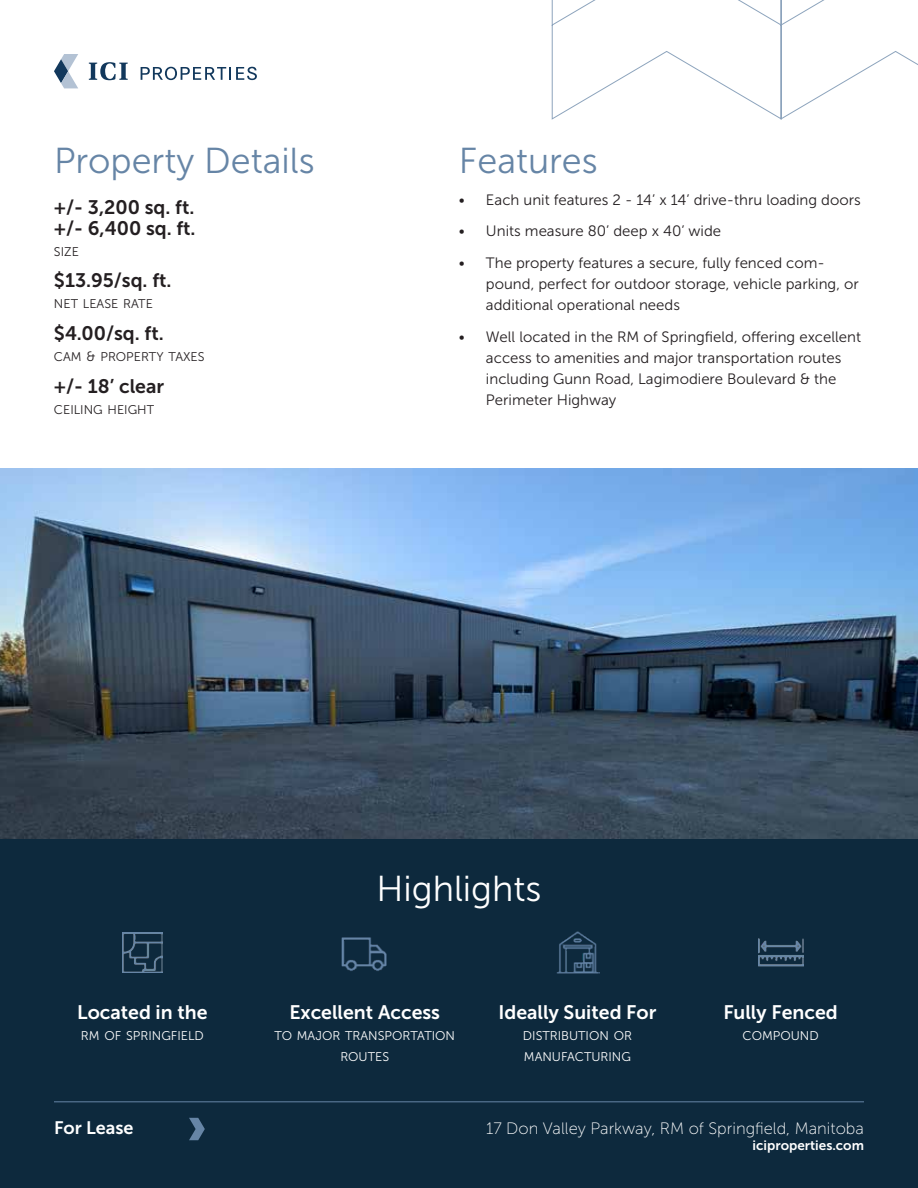
<style>
.page{position:relative;width:918px;height:1188px;background:#fff}
.page>*{position:absolute;margin:0;border:0;box-sizing:border-box;transform-origin:0 0}
.t1{font:36px "Museo Sans 300";color:#6685a6}
.t2{font:36px "Museo Sans 300";color:#fff}
.t3{font:19.5px/21px "Museo Sans 700";color:#241f21}
.t4{font:19.5px "Museo Sans 700";color:#fff}
.t5{font:18px "Museo Sans 700";color:#fff}
.t6{font:16.5px "Museo Sans 100";color:#fff}
.t7{font:15px/21px "Museo Sans 300";color:#241f21}
.t8{font:13.5px "Museo Sans 700";color:#fff}
.t9{font:12.6px/21px "Museo Sans 300";color:#fff;text-align:center}
.t10{font:12.6px "Museo Sans 300";color:#241f21}
.s1{font-size:13.5px}
</style>
<div class="page">
<div style="left:0;top:839px;width:918px;height:349px;background:#0d293d"></div>
<svg style="left:54px;top:54px;width:24px;height:34px"></svg>
<svg style="left:89px;top:62px;width:39px;height:18px"></svg>
<svg style="left:141px;top:67px;width:116px;height:13px"></svg>
<svg style="left:189px;top:1118px;width:16px;height:22px"></svg>
<hr style="left:54px;top:1102px;width:810px;height:1px;background:#6685a6">
<img style="left:0;top:469px;width:918px;height:370px">
<svg style="left:552px;top:0;width:366px;height:120px"></svg>
<h1 class="t1" style="left:54px;top:141px;width:262px">Property Details</h1>
<h2 class="t3" style="left:54px;top:196px;width:143px">+/- 3,200 sq. ft. +/- 6,400 sq. ft.</h2>
<p class="t10" style="left:54px;top:244px;width:26px">SIZE</p>
<h2 class="t3" style="left:54px;top:270px;width:119px">$13.95/sq. ft.</h2>
<p class="t10" style="left:54px;top:297px;width:100px">NET LEASE RATE</p>
<h2 class="t3" style="left:54px;top:323px;width:111px">$4.00/sq. ft.</h2>
<p class="t10" style="left:54px;top:350px;width:152px">CAM <span class="s1">&amp;</span> PROPERTY TAXES</p>
<h2 class="t3" style="left:54px;top:376px;width:112px">+/- 18’ clear</h2>
<p class="t10" style="left:54px;top:403px;width:102px">CEILING HEIGHT</p>
<h1 class="t1" style="left:459px;top:141px;width:140px">Features</h1>
<p class="t7" style="left:459px;top:189px;width:403px">• Each unit features 2 - 14’ x 14’ drive-thru loading doors</p>
<p class="t7" style="left:459px;top:221px;width:264px">• Units measure 80’ deep x 40’ wide</p>
<p class="t7" style="left:486px;top:253px;width:374px;text-indent:-27px">• The property features a secure, fully fenced com&shy;pound, perfect for outdoor storage, vehicle parking, or additional operational needs</p>
<p class="t7" style="left:486px;top:326px;width:377px;text-indent:-27px">• Well located in the RM of Springfield, offering excellent access to amenities and major transportation routes including Gunn Road, Lagimodiere Boulevard &amp; the Perimeter Highway</p>
<h1 class="t2" style="left:376px;top:870px;width:167px">Highlights</h1>
<h2 class="t4" style="left:77px;top:1002px;width:132px">Located in the</h2>
<p class="t9" style="left:81px;top:1026px;width:124px">RM OF SPRINGFIELD</p>
<h2 class="t4" style="left:289px;top:1002px;width:152px">Excellent Access</h2>
<p class="t9" style="left:274px;top:1026px;width:182px">TO MAJOR TRANSPORTATION<br>ROUTES</p>
<h2 class="t4" style="left:499px;top:1002px;width:159px">Ideally Suited For</h2>
<p class="t9" style="left:523px;top:1026px;width:111px;text-align:left">DISTRIBUTION OR<br>MANUFACTURING</p>
<h2 class="t4" style="left:723px;top:1002px;width:116px">Fully Fenced</h2>
<p class="t9" style="left:743px;top:1026px;width:78px">COMPOUND</p>
<p class="t5" style="left:54px;top:1118px;width:81px">For Lease</p>
<p class="t6" style="left:486px;top:1120px;width:379px">17 Don Valley Parkway, RM of Springfield, Manitoba</p>
<p class="t8" style="left:753px;top:1138px;width:113px">iciproperties.com</p>
</div>
